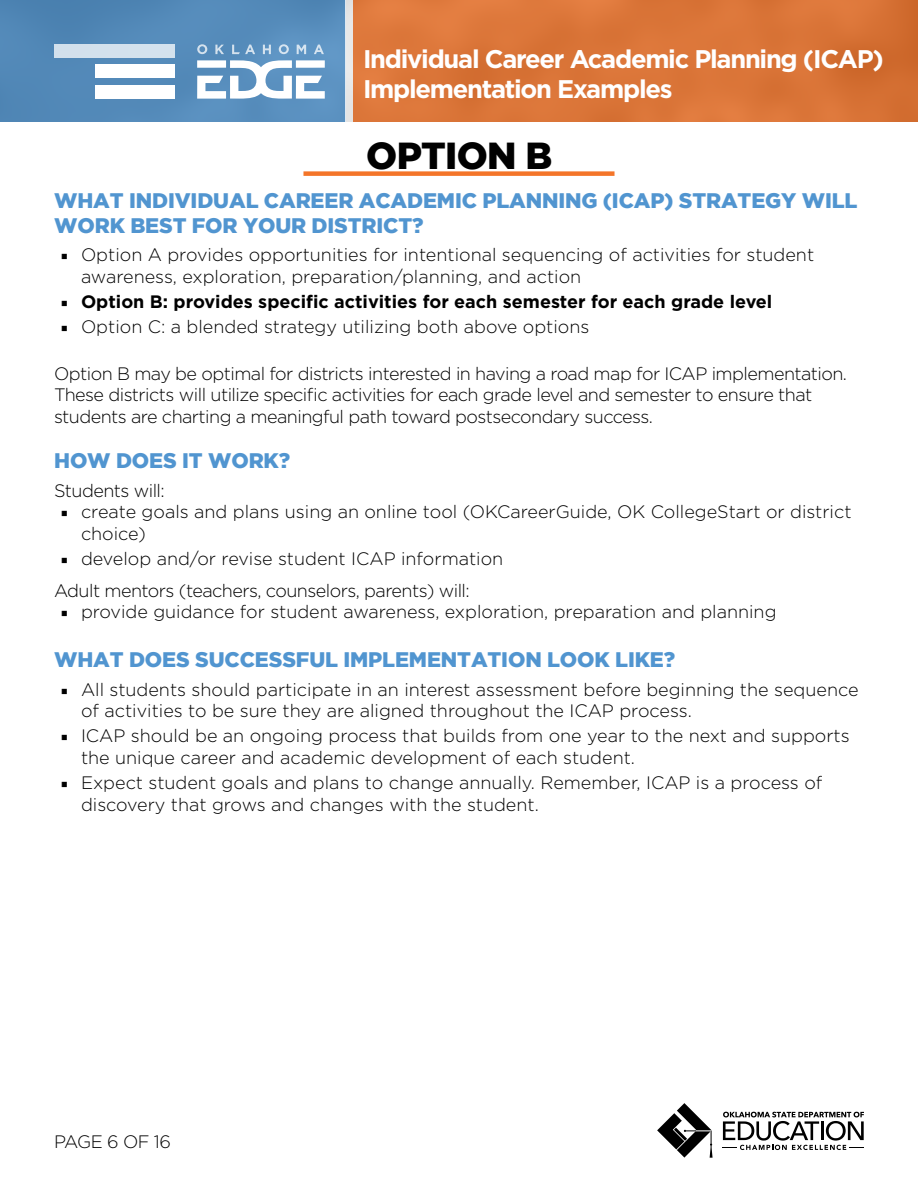
<style>
.page{position:relative;width:918px;height:1188px;background:#fff}
.page>*{position:absolute;margin:0;border:0;box-sizing:border-box;transform-origin:0 0}
.Main_Header{font:900 37.5px "Gotham";letter-spacing:-.02em;color:#000}
.t1{font:700 25.5px/30px "Gotham";letter-spacing:-.05em;color:#fff}
.Header_1{font:900 21px/25.2px "Gotham";letter-spacing:-.005em;color:#5195d0}
.Paragraph{font:300 18px/21.6px "Gotham";color:#000}
.Paragraph-2{font:300 18px/21.6px "Gotham";letter-spacing:-.03em;color:#000}
.t2{font:700 18px "Gotham";color:#000}
.s1{font-family:"Minion Pro";font-weight:400}
</style>
<div class="page">
<div style="left:353px;top:0;width:565px;height:121px;background:#db7538"></div>
<div style="left:0;top:0;width:346px;height:122px;background:#538ab9"></div>
<div style="left:346px;top:0;width:7px;height:121px;background:#e8e8e8"></div>
<div style="left:55px;top:44px;width:120px;height:13px;background:#d4e1ed"></div>
<div style="left:96px;top:65px;width:79px;height:13px;background:#fff"></div>
<div style="left:96px;top:86px;width:79px;height:13px;background:#fff"></div>
<svg style="left:197px;top:60px;width:128px;height:39px"></svg>
<svg style="left:197px;top:44px;width:127px;height:10px"></svg>
<svg style="left:723px;top:1112px;width:141px;height:38px"></svg>
<svg style="left:657px;top:1103px;width:56px;height:55px"></svg>
<div style="left:303px;top:171px;width:312px;height:5px;background:#f47529"></div>
<h2 class="t1" style="left:363px;top:43px;width:522px">Individual Career Academic Planning (ICAP)<br>Implementation Examples</h2>
<p class="Main_Header" style="left:366px;top:134px;width:187px">OPTION B</p>
<p class="Header_1" style="left:54px;top:187px;width:805px">WHAT INDIVIDUAL CAREER ACADEMIC PLANNING (ICAP) STRATEGY WILL<br>WORK BEST FOR YOUR DISTRICT?</p>
<p class="Paragraph" style="left:81px;top:243px;width:735px;text-indent:-20px"><span class="s1">■</span> Option A provides opportunities for intentional sequencing of activities for student awareness, exploration, preparation/planning, and action</p>
<p class="t2" style="left:61px;top:291px;width:713px"><span class="s1">■</span> Option B: provides specific activities for each semester for each grade level</p>
<p class="Paragraph" style="left:61px;top:315px;width:530px"><span class="s1">■</span> Option C: a blended strategy utilizing both above options</p>
<p class="Paragraph-2" style="left:54px;top:362px;width:795px">Option B may be optimal for districts interested in having a road map for ICAP implementation.<br>These districts will utilize specific activities for each grade level and semester to ensure that students are charting a meaningful path toward postsecondary success.</p>
<p class="Header_1" style="left:54px;top:448px;width:237px">HOW DOES IT WORK?</p>
<p class="Paragraph-2" style="left:54px;top:479px;width:112px">Students will:</p>
<p class="Paragraph" style="left:81px;top:501px;width:772px;text-indent:-20px"><span class="s1">■</span> create goals and plans using an online tool (OKCareerGuide, OK CollegeStart or district choice)</p>
<p class="Paragraph" style="left:61px;top:547px;width:444px"><span class="s1">■</span> develop and/or revise student ICAP information</p>
<p class="Paragraph-2" style="left:54px;top:579px;width:417px">Adult mentors (teachers, counselors, parents) will:</p>
<p class="Paragraph" style="left:61px;top:601px;width:717px"><span class="s1">■</span> provide guidance for student awareness, exploration, preparation and planning</p>
<p class="Header_1" style="left:54px;top:647px;width:622px">WHAT DOES SUCCESSFUL IMPLEMENTATION LOOK LIKE?</p>
<p class="Paragraph" style="left:81px;top:678px;width:779px;text-indent:-20px"><span class="s1">■</span> All students should participate in an interest assessment before beginning the sequence of activities to be sure they are aligned throughout the ICAP process.</p>
<p class="Paragraph" style="left:81px;top:725px;width:770px;text-indent:-20px"><span class="s1">■</span> ICAP should be an ongoing process that builds from one year to the next and supports the unique career and academic development of each student.</p>
<p class="Paragraph" style="left:81px;top:772px;width:743px;text-indent:-20px"><span class="s1">■</span> Expect student goals and plans to change annually. Remember, ICAP is a process of discovery that grows and changes with the student.</p>
<p class="Paragraph" style="left:54px;top:1131px;width:118px">PAGE 6 OF 16</p>
</div>
